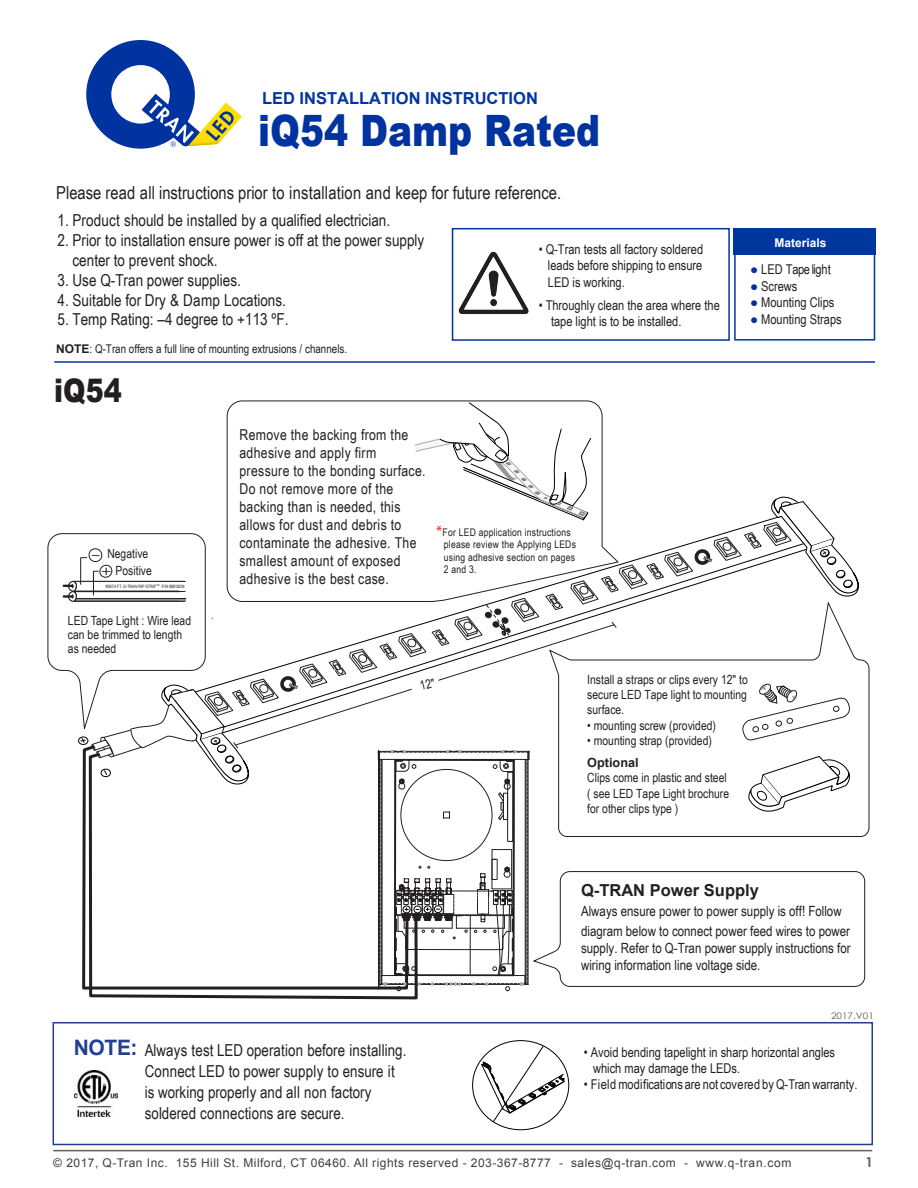
<style>
.page{position:relative;width:918px;height:1188px;background:#fff}
.page>*{position:absolute;margin:0;border:0;box-sizing:border-box;transform-origin:0 0}
.t1{font:900 43.35px "Arial";color:#0033a0;scale:.83 1}
.t2{font:900 32.4px "Arial";color:#231f20;scale:.83 1}
.t3{font:18px "Arial Narrow";color:#231f20}
.t4{font:16.5px/19.8px "Arial Narrow";color:#231f20}
.t5{font:16.5px/21px "Arial Narrow";color:#221f1f}
.t6{font:700 16.5px "Arial";color:#0036a0}
.t7{font:700 16.5px "Arial";color:#231f20}
.t8{font:15px/18px "Arial Narrow";letter-spacing:.02em;color:#231f20}
.t9{font:14.1px/19.8px "Arial Narrow";color:#231f20}
.t10{font:13.5px/16.2px "Arial Narrow";color:#231f20}
.t11{font:700 13.5px "Century Gothic";color:#5c5c5f}
.t12{font:12.6px/15.1px "Arial Narrow";color:#231f20}
.t13{font:700 12.6px "Arial";color:#231f20}
.t14{font:12px "Arial";letter-spacing:.04em;color:#3e3e3d}
.t15{font:12px "Arial Narrow";color:#231f20}
.t16{font:700 12px "Arial";color:#fff}
.t17{font:10.5px/12.6px "Arial Narrow";letter-spacing:.02em;color:#231f20}
.t18{font:9px "Century Gothic";color:#5a5a5a;scale:1.1 1}
.t19{font:4.5px "Arial Narrow";color:#231f20}
.s1{font-family:"Arial";font-weight:700}
.s2{font-family:"Myriad Pro";font-size:13.65px}
.s3{font-family:"Myriad Pro";font-size:15px;color:#ed1c24}
.s4{color:#0033a0}
.s5{font-family:"Arial";font-weight:700;font-size:21.3px;color:#233e93}
</style>
<div class="page">
<hr style="left:53px;top:1150px;width:819px;height:1px;background:#606060">
<div style="left:53px;top:1022px;width:820px;height:123px;border:2px solid #233e93"></div>
<svg style="left:515px;top:1045px;width:50px;height:78px"></svg>
<img style="left:74px;top:1070px;width:44px;height:46px">
<div style="left:86px;top:40px;width:109px;height:109px;background:#0033a0;border-radius:50%"></div>
<div style="left:111px;top:65px;width:59px;height:59px;background:#fff;border-radius:50%"></div>
<svg style="left:142px;top:94px;width:100px;height:53px"></svg>
<div style="left:734px;top:228px;width:142px;height:27px;background:#0036a0"></div>
<div style="left:734px;top:249px;width:141px;height:92px;border:2px solid #0033a0"></div>
<img style="left:515px;top:286px;width:14px;height:28px">
<div style="left:452px;top:228px;width:278px;height:113px;border:2px solid #0033a0"></div>
<hr style="left:54px;top:361px;width:821px;height:2px;background:#0033a0">
<svg style="left:89px;top:991px;width:305px;height:9px"></svg>
<svg style="left:394px;top:233px;width:121px;height:919px"></svg>
<svg style="left:47px;top:402px;width:821px;height:589px"></svg>
<p class="t6" style="left:262px;top:87px;width:277px">LED INSTALLATION INSTRUCTION</p>
<h1 class="t1" style="left:258px;top:100px;width:414px">iQ54 Damp Rated</h1>
<h3 class="t3" style="left:56px;top:179px;width:506px">Please read all instructions prior to installation and keep for future reference.</h3>
<p class="t4" style="left:58px;top:210px;width:334px">1. Product should be installed by a qualified electrician.</p>
<p class="t4" style="left:73px;top:230px;width:353px;text-indent:-15px">2. Prior to installation ensure power is off at the power supply center to prevent shock.</p>
<p class="t4" style="left:57px;top:269px;width:185px">3. Use Q-Tran power supplies.</p>
<p class="t4" style="left:57px;top:289px;width:230px">4. Suitable for Dry &amp; Damp Locations.</p>
<p class="t4" style="left:57px;top:309px;width:232px">5. Temp Rating: –4 degree to +113 ºF.</p>
<p class="t10" style="left:548px;top:241px;width:157px;text-align:justify;text-indent:-9px">• Q-Tran tests all factory soldered leads before shipping to ensure LED is working.</p>
<p class="t10" style="left:551px;top:296px;width:170px;text-indent:-12px">• Throughly clean the area where the tape light is to be installed.</p>
<p class="t15" style="left:56px;top:340px;width:292px"><span class="s1">NOTE</span>: Q-Tran offers a full line of mounting extrusions / channels.</p>
<h2 class="t2" style="left:54px;top:367px;width:83px">iQ54</h2>
<p class="t12" style="left:107px;top:546px;width:42px">Negative</p>
<p class="t12" style="left:101px;top:563px;width:52px"><span class="s2">+</span> Positive</p>
<p class="t19" style="left:106px;top:583px;width:80px">#0674 FT. Q-TRAN RIP STRIP<sup>TM</sup> P/N 988182M</p>
<p class="t12" style="left:68px;top:613px;width:125px;line-height:14.1px">LED Tape Light : Wire lead can be trimmed to length as needed</p>
<p class="t8" style="left:239px;top:426px;width:188px">Remove the backing from the adhesive and apply firm pressure to the bonding surface.<br>Do not remove more of the backing than is needed, this allows for dust and debris to contaminate the adhesive. The smallest amount of exposed adhesive is the best case.</p>
<p class="t17" style="left:444px;top:525px;width:134px;text-indent:-8px"><span class="s3">*</span>For LED application instructions please review the Applying LEDs using adhesive section on pages<br>2 and 3.</p>
<p class="t16" style="left:775px;top:234px;width:54px">Materials</p>
<p class="t10" style="left:750px;top:261px;width:82px"><span class="s4">●</span> LED Tape light</p>
<p class="t10" style="left:750px;top:278px;width:49px"><span class="s4">●</span> Screws</p>
<p class="t10" style="left:750px;top:294px;width:86px"><span class="s4">●</span> Mounting Clips</p>
<p class="t10" style="left:750px;top:311px;width:93px"><span class="s4">●</span> Mounting Straps</p>
<p class="t12" style="left:587px;top:672px;width:162px;text-align:justify">Install a straps or clips every 12" to secure LED Tape light to mounting surface.</p>
<p class="t12" style="left:587px;top:717px;width:130px">• mounting screw (provided)</p>
<p class="t12" style="left:587px;top:732px;width:126px">• mounting strap (provided)</p>
<p class="t13" style="left:587px;top:754px;width:53px">Optional</p>
<p class="t12" style="left:587px;top:770px;width:143px">Clips come in plastic and steel ( see LED Tape Light brochure for other clips type )</p>
<p class="t7" style="left:581px;top:879px;width:179px">Q-TRAN Power Supply</p>
<p class="t9" style="left:581px;top:901px;width:270px">Always ensure power to power supply is off! Follow diagram below to connect power feed wires to power</p>
<p class="t9" style="left:581px;top:939px;width:271px;line-height:16.8px">supply. Refer to Q-Tran power supply instructions for wiring information line voltage side.</p>
<p class="t5" style="left:145px;top:1039px;width:263px;text-indent:-71px"><span class="s5">NOTE:</span> Always test LED operation before installing.<br>Connect LED to power supply to ensure it is working properly and all non factory soldered connections are secure.</p>
<p class="t18" style="left:831px;top:1010px;width:40px">2017.V01</p>
<p class="t10" style="left:593px;top:1043px;width:244px;text-indent:-9px">• Avoid bending tapelight in sharp horizontal angles which may damage the LEDs.</p>
<p class="t10" style="left:584px;top:1076px;width:275px">• Fieldmodifications are not covered byQ-Tranwarranty.</p>
<p class="t14" style="left:53px;top:1154px;width:740px">© 2017, Q-Tran Inc. 155 Hill St. Milford, CT 06460. All rights reserved - 203-367-8777 - sales@q-tran.com - www.q-tran.com</p>
<p class="t11" style="left:866px;top:1151px;width:9px">1</p>
</div>
